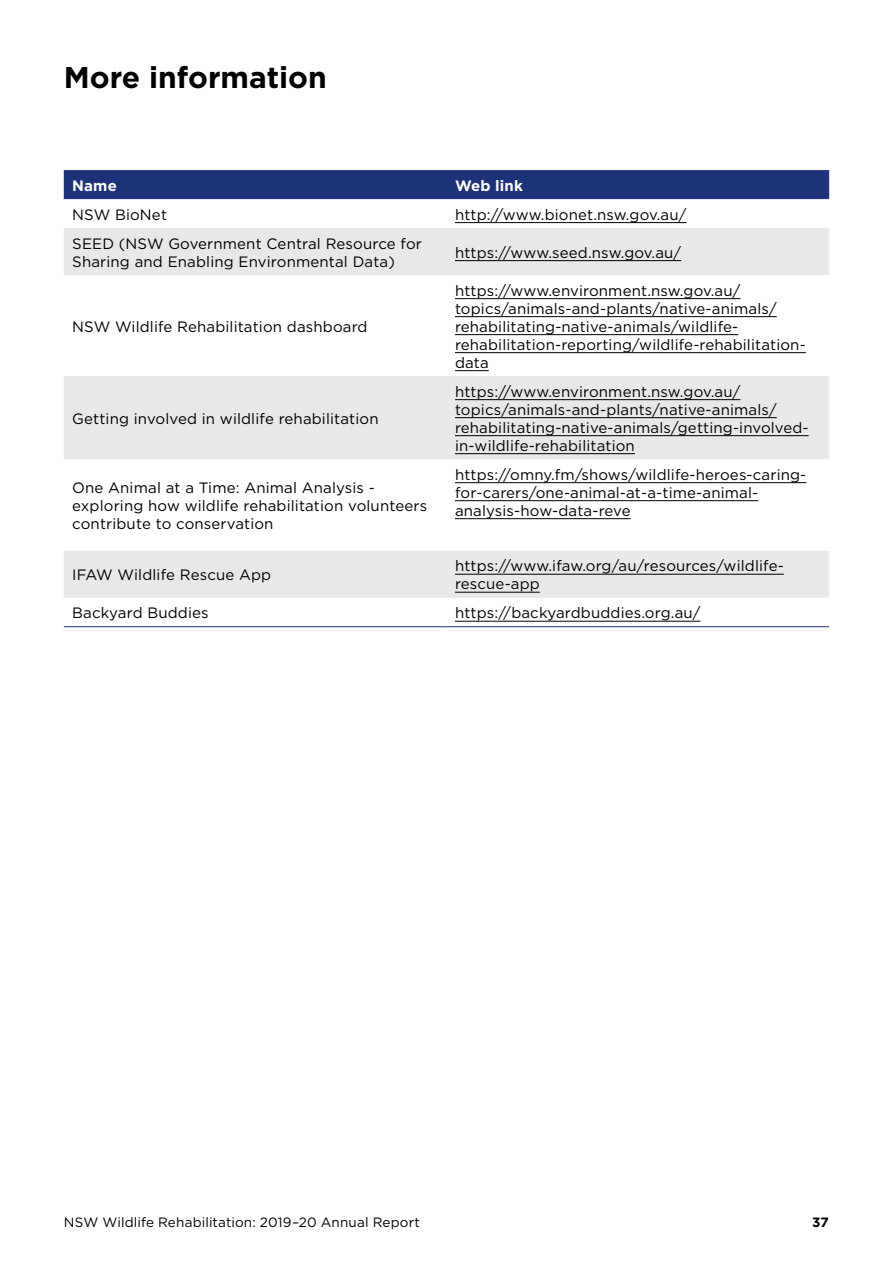
<style>
.page{position:relative;width:893px;height:1263px;background:#fff}
.page>*{position:absolute;margin:0;border:0;box-sizing:border-box;transform-origin:0 0}
.Heading_1{font:700 30px "Gotham";color:#000}
.Table_body_copy{font:15px/18px "Gotham";letter-spacing:.01em;color:#000}
.Table_heading{font:700 15px "Gotham";letter-spacing:.01em;color:#fff}
.t1{font:13.5px "Gotham";letter-spacing:.01em;color:#000}
.t2{font:700 13.5px "Gotham";color:#000}
</style>
<div class="page">
<div style="left:64px;top:170px;width:765px;height:29px;background:#1d3278"></div>
<svg style="left:64px;top:228px;width:765px;height:370px"></svg>
<hr style="left:64px;top:626px;width:382px;height:1px;background:#1d3278">
<hr style="left:446px;top:626px;width:383px;height:1px;background:#1d3278">
<hr style="left:455px;top:222px;width:231px;height:1px;background:#000">
<hr style="left:455px;top:260px;width:226px;height:1px;background:#000">
<hr style="left:455px;top:298px;width:285px;height:1px;background:#000">
<hr style="left:455px;top:316px;width:322px;height:1px;background:#000">
<hr style="left:455px;top:334px;width:283px;height:1px;background:#000">
<hr style="left:455px;top:352px;width:351px;height:1px;background:#000">
<hr style="left:455px;top:370px;width:34px;height:1px;background:#000">
<hr style="left:455px;top:399px;width:285px;height:1px;background:#000">
<hr style="left:455px;top:417px;width:322px;height:1px;background:#000">
<hr style="left:455px;top:435px;width:354px;height:1px;background:#000">
<hr style="left:455px;top:453px;width:180px;height:1px;background:#000">
<hr style="left:455px;top:482px;width:351px;height:1px;background:#000">
<hr style="left:455px;top:500px;width:303px;height:1px;background:#000">
<hr style="left:455px;top:518px;width:176px;height:1px;background:#000">
<hr style="left:455px;top:574px;width:329px;height:1px;background:#000">
<hr style="left:455px;top:592px;width:85px;height:1px;background:#000">
<hr style="left:455px;top:621px;width:245px;height:1px;background:#000">
<p class="Heading_1" style="left:64px;top:57px;width:265px">More information</p>
<p class="Table_heading" style="left:72px;top:175px;width:46px">Name</p>
<p class="Table_heading" style="left:455px;top:175px;width:70px">Web link</p>
<p class="Table_body_copy" style="left:72px;top:205px;width:96px">NSW BioNet</p>
<p class="Table_body_copy" style="left:455px;top:205px;width:233px">http://www.bionet.nsw.gov.au/</p>
<p class="Table_body_copy" style="left:72px;top:234px;width:351px">SEED (NSW Government Central Resource for<br>Sharing and Enabling Environmental Data)</p>
<p class="Table_body_copy" style="left:455px;top:243px;width:228px">https://www.seed.nsw.gov.au/</p>
<p class="Table_body_copy" style="left:72px;top:317px;width:297px">NSW Wildlife Rehabilitation dashboard</p>
<p class="Table_body_copy" style="left:72px;top:409px;width:308px">Getting involved in wildlife rehabilitation</p>
<p class="Table_body_copy" style="left:72px;top:478px;width:356px">One Animal at a Time: Animal Analysis - exploring how wildlife rehabilitation volunteers contribute to conservation</p>
<p class="Table_body_copy" style="left:455px;top:281px;width:352px">https://www.environment.nsw.gov.au/ topics/animals-and-plants/native-animals/ rehabilitating-native-animals/wildlife&shy;rehabilitation-reporting/wildlife-rehabilitation&shy;data</p>
<p class="Table_body_copy" style="left:455px;top:382px;width:355px">https://www.environment.nsw.gov.au/ topics/animals-and-plants/native-animals/ rehabilitating-native-animals/getting-involved&shy;in-wildlife-rehabilitation</p>
<p class="Table_body_copy" style="left:455px;top:465px;width:353px">https://omny.fm/shows/wildlife-heroes-caring&shy;for-carers/one-animal-at-a-time-animal&shy;analysis-how-data-reve</p>
<p class="Table_body_copy" style="left:72px;top:566px;width:200px">IFAW Wildlife Rescue App</p>
<p class="Table_body_copy" style="left:455px;top:557px;width:330px">https://www.ifaw.org/au/resources/wildlife&shy;rescue-app</p>
<p class="Table_body_copy" style="left:72px;top:604px;width:138px">Backyard Buddies</p>
<p class="Table_body_copy" style="left:455px;top:604px;width:247px">https://backyardbuddies.org.au/</p>
<p class="t1" style="left:64px;top:1213px;width:358px">NSW Wildlife Rehabilitation: 2019–20 Annual Report</p>
<p class="t2" style="left:812px;top:1213px;width:18px">37</p>
</div>
